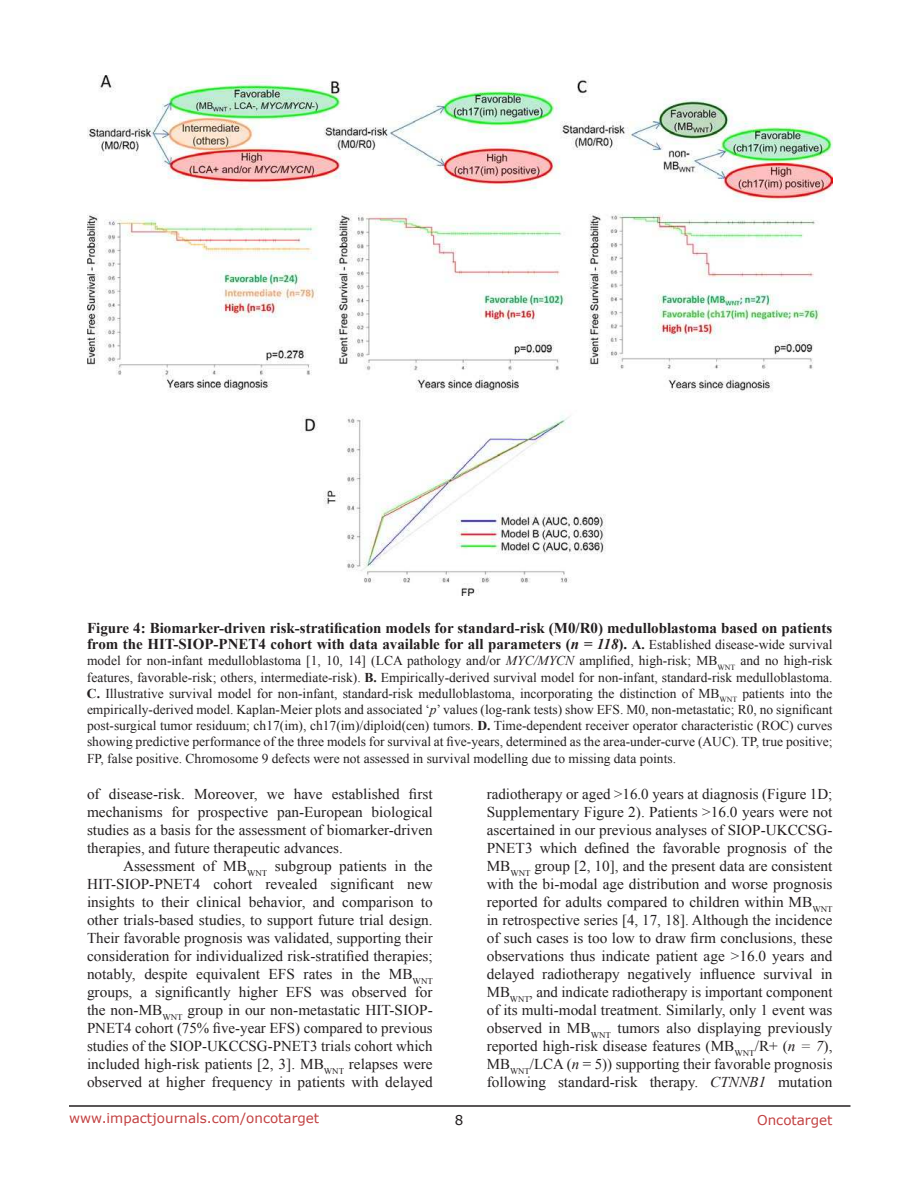
<style>
.page{position:relative;width:918px;height:1188px;background:#fff}
.page>*{position:absolute;margin:0;border:0;box-sizing:border-box;transform-origin:0 0}
.t1{font:15px/18px "Times New Roman";color:#231f20;text-align:justify}
.t2{font:700 15px/16.2px "Times New Roman";color:#231f20}
.t3{font:13.5px/16.2px "Times New Roman";color:#231f20;text-align:justify}
.t4{font:13.5px "Verdana";color:#c24041}
.t5{font:13.5px "Verdana";color:#231f20}
.s1{font-style:italic}
.s2{font-size:13.5px}
.s3{font-weight:400;font-size:13.5px}
.s4{font-weight:700}
</style>
<div class="page">
<hr style="left:69px;top:1105px;width:782px;height:2px;background:#231f20">
<img style="left:87px;top:76px;width:745px;height:519px">
<p class="t2" style="left:87px;top:619px;width:747px">Figure 4: Biomarker-driven risk-stratiication models for standard-risk (M0/R0) medulloblastoma based on patients from the HIT-SIOP-PNET4 cohort with data available for all parameters (<span class="s1">n = 118</span>). <span class="s2">A.</span> <span class="s3">Established disease-wide survival</span></p>
<p class="t3" style="left:87px;top:653px;width:747px">model for non-infant medulloblastoma [1, 10, 14] (LCA pathology and/or <span class="s1">MYC/MYCN</span> ampliied, high-risk; MB<sub>WNT</sub> and no high-risk features, favorable-risk; others, intermediate-risk). <span class="s4">B.</span> Empirically-derived survival model for non-infant, standard-risk medulloblastoma.<br><span class="s4">C.</span> Illustrative survival model for non-infant, standard-risk medulloblastoma, incorporating the distinction of MB<sub>WNT</sub> patients into the empirically-derived model. Kaplan-Meier plots and associated ‘<span class="s1">p</span>’ values (log-rank tests) show EFS. M0, non-metastatic; R0, no signiicant post-surgical tumor residuum; ch17(im), ch17(im)/diploid(cen) tumors. <span class="s4">D.</span> Time-dependent receiver operator characteristic (ROC) curves showing predictive performance of the three models for survival at ive-years, determined as the area-under-curve (AUC). TP, true positive; FP, false positive. Chromosome 9 defects were not assessed in survival modelling due to missing data points.</p>
<p class="t1" style="left:87px;top:784px;width:347px">of disease-risk. Moreover, we have established irst mechanisms for prospective pan-European biological studies as a basis for the assessment of biomarker-driven therapies, and future therapeutic advances.</p>
<p class="t1" style="left:87px;top:858px;width:347px;text-indent:36px">Assessment of MB<sub>WNT</sub> subgroup patients in the HIT-SIOP-PNET4 cohort revealed signiicant new insights to their clinical behavior, and comparison to other trials-based studies, to support future trial design.<br>Their favorable prognosis was validated, supporting their consideration for individualized risk-stratiied therapies; notably, despite equivalent EFS rates in the MB<sub>WNT </sub>groups, a signiicantly higher EFS was observed for the non-MB<sub>WNT</sub> group in our non-metastatic HIT-SIOP-PNET4 cohort (75% ive-year EFS) compared to previous studies of the SIOP-UKCCSG-PNET3 trials cohort which included high-risk patients [2, 3]. MB<sub>WNT</sub> relapses were observed at higher frequency in patients with delayed</p>
<p class="t1" style="left:487px;top:784px;width:347px">radiotherapy or aged &gt;16.0 years at diagnosis (Figure 1D; Supplementary Figure 2). Patients &gt;16.0 years were not ascertained in our previous analyses of SIOP-UKCCSG-PNET3 which deined the favorable prognosis of the MB<sub>WNT</sub> group [2, 10], and the present data are consistent with the bi-modal age distribution and worse prognosis reported for adults compared to children within MB<sub>WNT </sub>in retrospective series [4, 17, 18]. Although the incidence of such cases is too low to draw irm conclusions, these observations thus indicate patient age &gt;16.0 years and delayed radiotherapy negatively inluence survival in MB<sub>WNT</sub>, and indicate radiotherapy is important component of its multi-modal treatment. Similarly, only 1 event was observed in MB<sub>WNT</sub> tumors also displaying previously reported high-risk disease features (MB<sub>WNT</sub>/R+ (<span class="s1">n = 7</span>), MB<sub>WNT</sub>/LCA (<span class="s1">n</span> = 5)) supporting their favorable prognosis following standard-risk therapy. <span class="s1">CTNNB1</span> mutation</p>
<p class="t4" style="left:69px;top:1112px;width:252px">www.impactjournals.com/oncotarget</p>
<p class="t5" style="left:455px;top:1114px;width:10px">8</p>
<p class="t4" style="left:757px;top:1114px;width:77px">Oncotarget</p>
</div>
